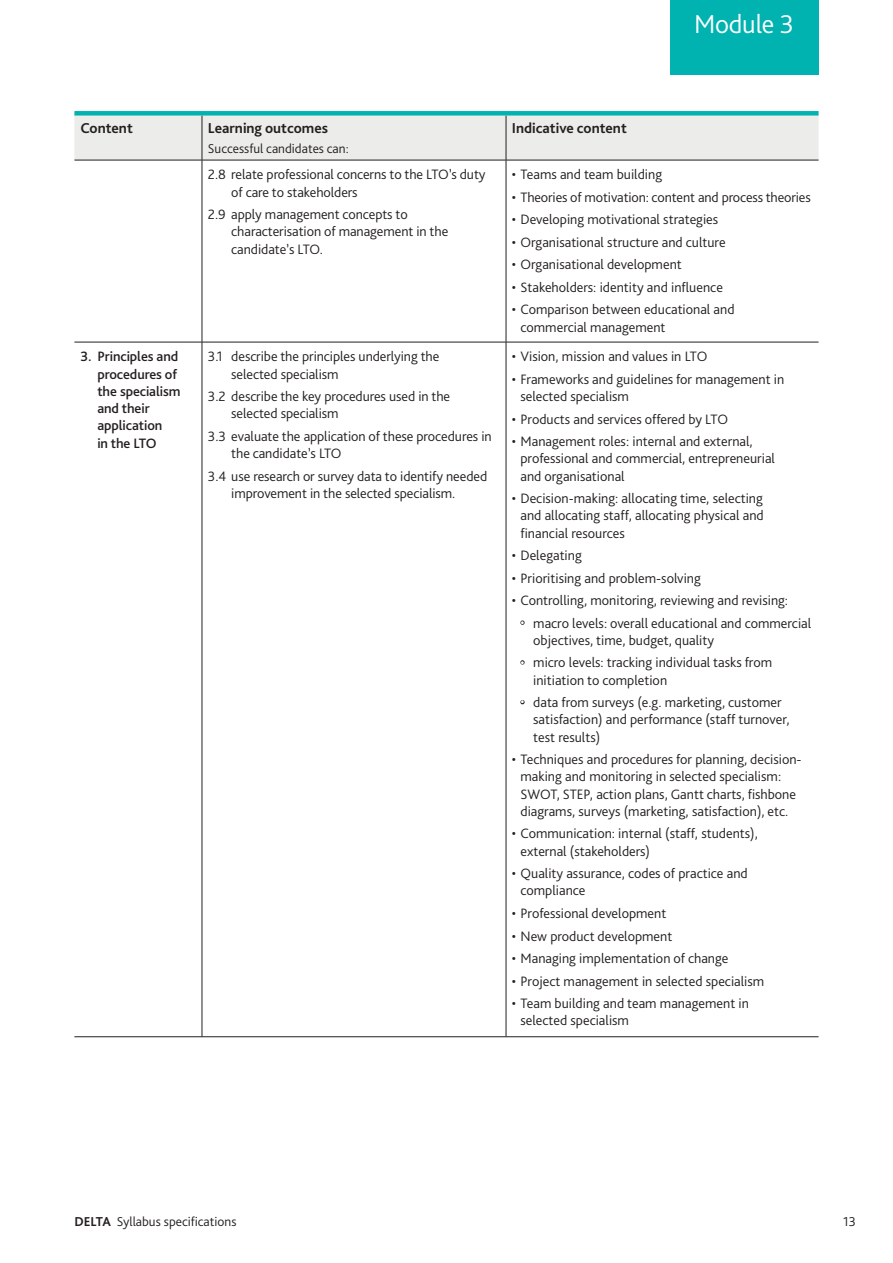
<style>
.page{position:relative;width:893px;height:1263px;background:#fff}
.page>*{position:absolute;margin:0;border:0;box-sizing:border-box;transform-origin:0 0}
._08_Running_heads{font:300 27px "Bliss Pro";letter-spacing:-.01em;color:#fff}
._03_Table_Column_Hea{font:700 15px "Bliss Pro";color:#231f20}
._03_Table_Text{font:300 14.25px/17.2px "Bliss Pro";color:#231f20}
.t1{font:500 14.25px/17.2px "Bliss Pro";letter-spacing:-.005em;color:#231f20}
._03_Table_Column_Hea-2{font:300 13.5px "Bliss Pro";color:#231f20}
.s1{font-size:13.5px}
.s2{font-weight:700}
</style>
<div class="page">
<div style="left:670px;top:0;width:149px;height:74px;background:#00b3b0"></div>
<div style="left:74px;top:116px;width:745px;height:44px;background:#ecedea"></div>
<hr style="left:202px;top:116px;width:1px;height:44px;background:#231f20">
<hr style="left:506px;top:116px;width:1px;height:44px;background:#231f20">
<hr style="left:74px;top:342px;width:128px;height:1px;background:#231f20">
<hr style="left:202px;top:342px;width:304px;height:1px;background:#231f20">
<hr style="left:506px;top:342px;width:313px;height:1px;background:#231f20">
<hr style="left:74px;top:1036px;width:128px;height:1px;background:#231f20">
<hr style="left:202px;top:1036px;width:304px;height:1px;background:#231f20">
<hr style="left:506px;top:1036px;width:313px;height:1px;background:#231f20">
<hr style="left:202px;top:160px;width:304px;height:1px;background:#231f20">
<hr style="left:506px;top:160px;width:313px;height:1px;background:#231f20">
<hr style="left:74px;top:160px;width:128px;height:1px;background:#231f20">
<hr style="left:202px;top:160px;width:1px;height:182px;background:#231f20">
<hr style="left:506px;top:160px;width:1px;height:182px;background:#231f20">
<hr style="left:202px;top:342px;width:1px;height:694px;background:#231f20">
<hr style="left:506px;top:342px;width:1px;height:694px;background:#231f20">
<div style="left:74px;top:111px;width:128px;height:5px;background:#00b3b0"></div>
<div style="left:202px;top:111px;width:304px;height:5px;background:#00b3b0"></div>
<div style="left:506px;top:111px;width:313px;height:5px;background:#00b3b0"></div>
<p class="_08_Running_heads" style="left:694px;top:8px;width:102px">Module 3</p>
<p class="_03_Table_Column_Hea" style="left:80px;top:119px;width:54px">Content</p>
<p class="_03_Table_Column_Hea" style="left:208px;top:119px;width:122px">Learning outcomes</p>
<p class="_03_Table_Column_Hea-2" style="left:208px;top:140px;width:142px">Successful candidates can:</p>
<p class="_03_Table_Column_Hea" style="left:512px;top:119px;width:116px">Indicative content</p>
<p class="_03_Table_Text" style="left:231px;top:166px;width:256px;text-indent:-23px">2.8 relate professional concerns to the LTO’s duty of care to stakeholders</p>
<p class="_03_Table_Text" style="left:231px;top:205px;width:218px;text-indent:-23px">2.9 apply management concepts to characterisation of management in the candidate’s LTO.</p>
<p class="_03_Table_Text" style="left:512px;top:166px;width:152px">• Teams and team building</p>
<p class="_03_Table_Text" style="left:512px;top:188px;width:300px">• Theories of motivation: content and process theories</p>
<p class="_03_Table_Text" style="left:512px;top:211px;width:208px">• Developing motivational strategies</p>
<p class="_03_Table_Text" style="left:512px;top:233px;width:215px">• Organisational structure and culture</p>
<p class="_03_Table_Text" style="left:512px;top:256px;width:171px">• Organisational development</p>
<p class="_03_Table_Text" style="left:512px;top:278px;width:212px">• Stakeholders: identity and influence</p>
<p class="_03_Table_Text" style="left:520px;top:301px;width:216px;text-indent:-9px">• Comparison between educational and commercial management</p>
<p class="t1" style="left:97px;top:348px;width:85px;text-indent:-17px">3. Principles and procedures of the specialism and their application<br>in the LTO</p>
<p class="_03_Table_Text" style="left:231px;top:348px;width:209px;text-indent:-23px">3.1 describe the principles underlying the selected specialism</p>
<p class="_03_Table_Text" style="left:231px;top:387px;width:220px;text-indent:-23px">3.2 describe the key procedures used in the selected specialism</p>
<p class="_03_Table_Text" style="left:231px;top:427px;width:262px;text-indent:-23px">3.3 evaluate the application of these procedures in the candidate’s LTO</p>
<p class="_03_Table_Text" style="left:208px;top:467px;width:281px;text-align:center">3.4 use research or survey data to identify needed improvement in the selected specialism.</p>
<p class="_03_Table_Text" style="left:512px;top:348px;width:197px">• Vision, mission and values in LTO</p>
<p class="_03_Table_Text" style="left:520px;top:370px;width:265px;text-indent:-9px">• Frameworks and guidelines for management in selected specialism</p>
<p class="_03_Table_Text" style="left:512px;top:410px;width:218px">• Products and services offered by LTO</p>
<p class="_03_Table_Text" style="left:520px;top:432px;width:256px;text-indent:-9px">• Management roles: internal and external, professional and commercial, entrepreneurial and organisational</p>
<p class="_03_Table_Text" style="left:520px;top:489px;width:245px;text-align:justify;text-indent:-9px">• Decision-making: allocating time, selecting and allocating staff, allocating physical and financial resources</p>
<p class="_03_Table_Text" style="left:512px;top:546px;width:71px">• Delegating</p>
<p class="_03_Table_Text" style="left:512px;top:569px;width:190px">• Prioritising and problem-solving</p>
<p class="_03_Table_Text" style="left:512px;top:591px;width:278px">• Controlling, monitoring, reviewing and revising:</p>
<p class="_03_Table_Text" style="left:533px;top:614px;width:279px;text-indent:-13px"><span class="s1">•</span> macro levels: overall educational and commercial objectives, time, budget, quality</p>
<p class="_03_Table_Text" style="left:533px;top:654px;width:240px;text-indent:-13px"><span class="s1">•</span> micro levels: tracking individual tasks from initiation to completion</p>
<p class="_03_Table_Text" style="left:533px;top:693px;width:258px;text-indent:-13px"><span class="s1">•</span> data from surveys (e.g. marketing, customer satisfaction) and performance (staff turnover, test results)</p>
<p class="_03_Table_Text" style="left:520px;top:750px;width:283px;text-indent:-9px">• Techniques and procedures for planning, decision&shy;making and monitoring in selected specialism:<br>SWOT, STEP, action plans, Gantt charts, fishbone diagrams, surveys (marketing, satisfaction), etc.</p>
<p class="_03_Table_Text" style="left:520px;top:825px;width:239px;text-indent:-9px">• Communication: internal (staff, students), external (stakeholders)</p>
<p class="_03_Table_Text" style="left:520px;top:864px;width:229px;text-indent:-9px">• Quality assurance, codes of practice and compliance</p>
<p class="_03_Table_Text" style="left:512px;top:904px;width:156px">• Professional development</p>
<p class="_03_Table_Text" style="left:512px;top:927px;width:162px">• New product development</p>
<p class="_03_Table_Text" style="left:512px;top:949px;width:218px">• Managing implementation of change</p>
<p class="_03_Table_Text" style="left:512px;top:972px;width:254px">• Project management in selected specialism</p>
<p class="_03_Table_Text" style="left:520px;top:994px;width:230px;text-indent:-9px">• Team building and team management in selected specialism</p>
<p class="_03_Table_Column_Hea-2" style="left:74px;top:1213px;width:164px"><span class="s2">DELTA</span> Syllabus specifications</p>
<p class="_03_Table_Column_Hea-2" style="left:843px;top:1213px;width:14px">13</p>
</div>
